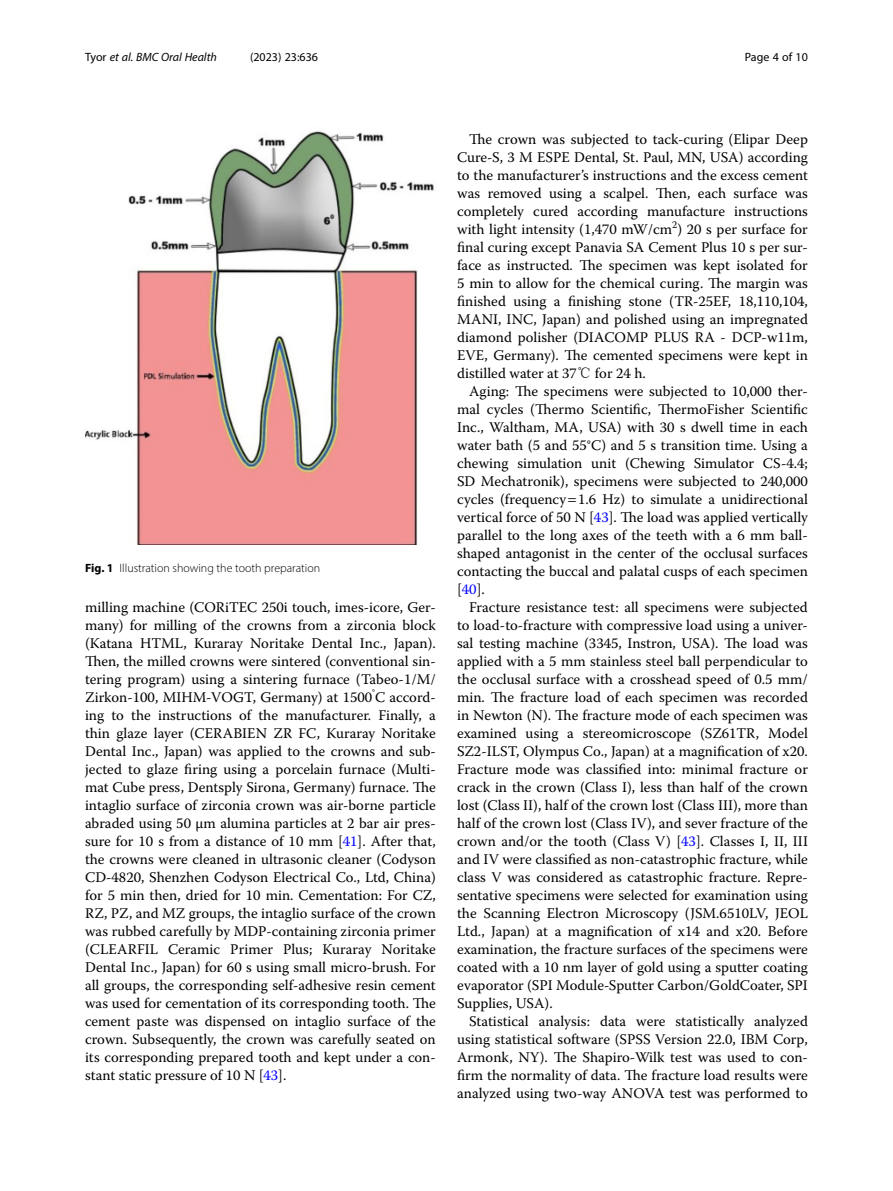
<style>
.page{position:relative;width:893px;height:1191px;background:#fff}
.page>*{position:absolute;margin:0;border:0;box-sizing:border-box;transform-origin:0 0}
.Body_Text_Indent{font:14.7px/18px "Warnock Pro";color:#000;text-align:justify}
.Figure_Caption{font:300 12px "Myriad Pro";color:#000}
.t1{font:italic 12px "Myriad Pro";color:#000}
.t2{font:12px "Myriad Pro";color:#000}
.s1{font-style:normal}
.s2{font-weight:700}
.s3{color:#00f}
.s4{font-family:"Sim Sun"}
</style>
<div class="page">
<img style="left:85px;top:131px;width:349px;height:413px">
<p class="t1" style="left:85px;top:50px;width:133px"><span class="s1">Tyor</span> et al. BMC Oral Health</p>
<p class="t2" style="left:250px;top:50px;width:70px">(2023) 23:636</p>
<p class="t2" style="left:745px;top:50px;width:65px">Page 4 of 10</p>
<p class="Figure_Caption" style="left:85px;top:560px;width:237px"><span class="s2">Fig. 1</span> Illustration showing the tooth preparation</p>
<p class="Body_Text_Indent" style="left:85px;top:598px;width:352px">milling machine (CORiTEC 250i touch, imes-icore, Ger&shy;many) for milling of the crowns from a zirconia block (Katana HTML, Kuraray Noritake Dental Inc., Japan).<br>Then, the milled crowns were sintered (conventional sin&shy;tering program) using a sintering furnace (Tabeo-1/M/ Zirkon-100, MIHM-VOGT, Germany) at 1500<sup>°</sup>C accord&shy;ing to the instructions of the manufacturer. Finally, a thin glaze layer (CERABIEN ZR FC, Kuraray Noritake Dental Inc., Japan) was applied to the crowns and sub&shy;jected to glaze firing using a porcelain furnace (Multi&shy;mat Cube press, Dentsply Sirona, Germany) furnace. The intaglio surface of zirconia crown was air-borne particle abraded using 50 μm alumina particles at 2 bar air pres&shy;sure for 10 s from a distance of 10 mm [<span class="s3">41</span>]. After that, the crowns were cleaned in ultrasonic cleaner (Codyson CD-4820, Shenzhen Codyson Electrical Co., Ltd, China) for 5 min then, dried for 10 min. Cementation: For CZ, RZ, PZ, and MZ groups, the intaglio surface of the crown was rubbed carefully by MDP-containing zirconia primer (CLEARFIL Ceramic Primer Plus; Kuraray Noritake Dental Inc., Japan) for 60 s using small micro-brush. For all groups, the corresponding self-adhesive resin cement was used for cementation of its corresponding tooth. The cement paste was dispensed on intaglio surface of the crown. Subsequently, the crown was carefully seated on its corresponding prepared tooth and kept under a con&shy;stant static pressure of 10 N [<span class="s3">43</span>].</p>
<p class="Body_Text_Indent" style="left:457px;top:130px;width:352px;text-indent:12px">The crown was subjected to tack-curing (Elipar Deep Cure-S, 3 M ESPE Dental, St. Paul, MN, USA) according to the manufacturer’s instructions and the excess cement was removed using a scalpel. Then, each surface was completely cured according manufacture instructions with light intensity (1,470 mW/cm<sup>2</sup>) 20 s per surface for final curing except Panavia SA Cement Plus 10 s per sur&shy;face as instructed. The specimen was kept isolated for 5 min to allow for the chemical curing. The margin was finished using a finishing stone (TR-25EF, 18,110,104, MANI, INC, Japan) and polished using an impregnated diamond polisher (DIACOMP PLUS RA - DCP-w11m, EVE, Germany). The cemented specimens were kept in distilled water at 37<span class="s4">℃</span> for 24 h.</p>
<p class="Body_Text_Indent" style="left:457px;top:382px;width:352px;text-indent:12px">Aging: The specimens were subjected to 10,000 ther&shy;mal cycles (Thermo Scientific, ThermoFisher Scientific Inc., Waltham, MA, USA) with 30 s dwell time in each water bath (5 and 55°C) and 5 s transition time. Using a chewing simulation unit (Chewing Simulator CS-4.4; SD Mechatronik), specimens were subjected to 240,000 cycles (frequency 1.6 Hz) to simulate a unidirectional vertical force of 50 N [<span class="s3">43</span>]. The load was applied vertically parallel to the long axes of the teeth with a 6 mm ball&shy;shaped antagonist in the center of the occlusal surfaces contacting the buccal and palatal cusps of each specimen [<span class="s3">40</span>].</p>
<p class="Body_Text_Indent" style="left:457px;top:598px;width:352px;text-indent:12px">Fracture resistance test: all specimens were subjected to load-to-fracture with compressive load using a univer&shy;sal testing machine (3345, Instron, USA). The load was applied with a 5 mm stainless steel ball perpendicular to the occlusal surface with a crosshead speed of 0.5 mm/ min. The fracture load of each specimen was recorded in Newton (N). The fracture mode of each specimen was examined using a stereomicroscope (SZ61TR, Model SZ2-ILST, Olympus Co., Japan) at a magnification of x20.<br>Fracture mode was classified into: minimal fracture or crack in the crown (Class I), less than half of the crown lost (Class II), half of the crown lost (Class III), more than half of the crown lost (Class IV), and sever fracture of the crown and/or the tooth (Class V) [<span class="s3">43</span>]. Classes I, II, III and IV were classified as non-catastrophic fracture, while class V was considered as catastrophic fracture. Repre&shy;sentative specimens were selected for examination using the Scanning Electron Microscopy (JSM.6510LV, JEOL Ltd., Japan) at a magnification of x14 and x20. Before examination, the fracture surfaces of the specimens were coated with a 10 nm layer of gold using a sputter coating evaporator (SPI Module-Sputter Carbon/GoldCoater, SPI Supplies, USA).</p>
<p class="Body_Text_Indent" style="left:457px;top:1012px;width:352px;text-indent:12px">Statistical analysis: data were statistically analyzed using statistical software (SPSS Version 22.0, IBM Corp, Armonk, NY). The Shapiro-Wilk test was used to con&shy;firm the normality of data. The fracture load results were analyzed using two-way ANOVA test was performed to</p>
</div>
